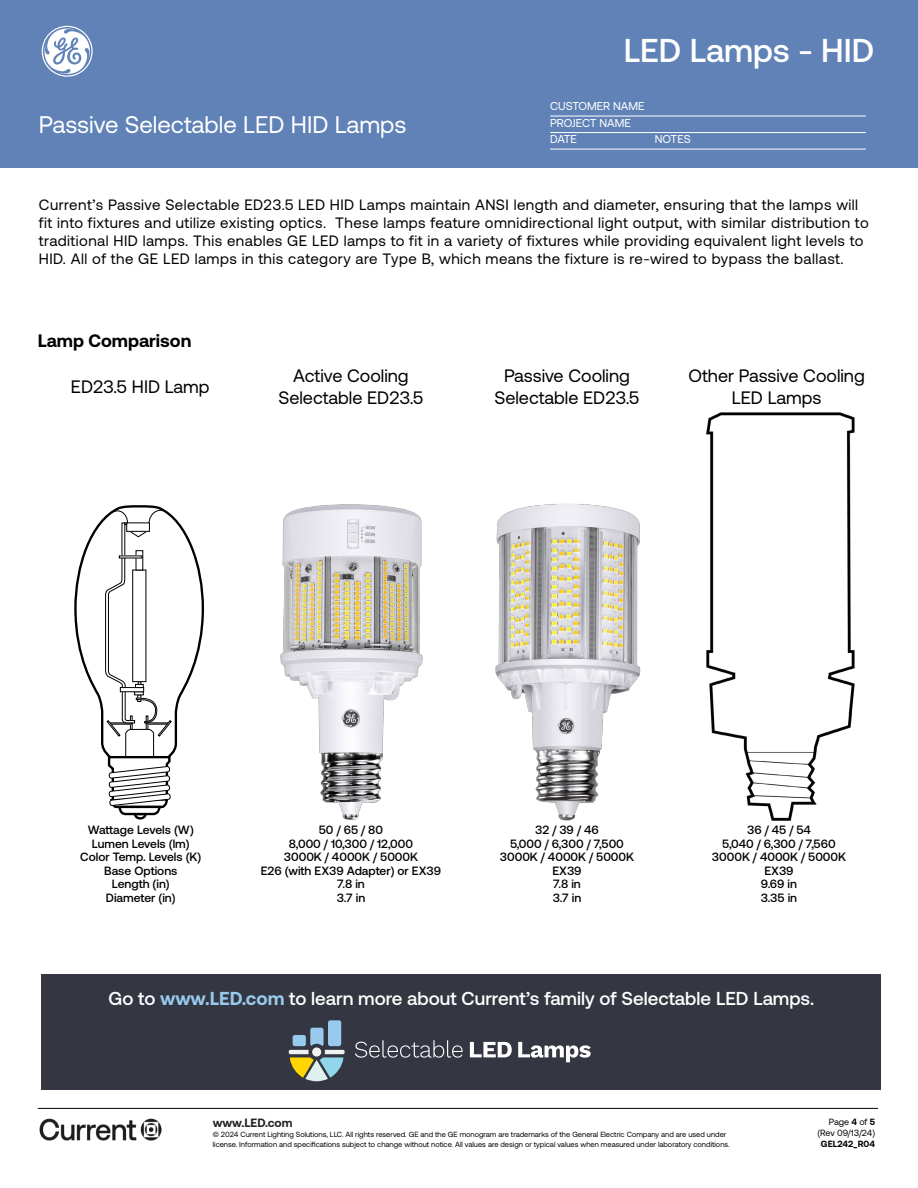
<style>
.page{position:relative;width:918px;height:1188px;background:#fff}
.page>*{position:absolute;margin:0;border:0;box-sizing:border-box;transform-origin:0 0}
.t1{font:500 33px "Aeonik";color:#fff}
.t2{font:27.45px/27.5px "Segoe UI";color:#000;text-align:center}
.t3{font:24px "Aeonik";color:#fff}
.t4{font:500 18.75px "Aeonik";color:#fff}
.t5{font:18px/21.6px "Aeonik";color:#000;text-align:center}
.t6{font:700 18px "Aeonik";color:#000}
.t7{font:15px/18px "Aeonik";letter-spacing:.03em;color:#000}
.t8{font:500 12px/13.5px "Aeonik";color:#000;text-align:center}
.t9{font:700 12px "Aeonik";letter-spacing:-.005em;color:#202322}
.t10{font:11.4px/16.5px "Aeonik";color:#fff}
.t11{font:9px/10.8px "Aeonik";letter-spacing:-.005em;color:#000;text-align:right}
.t12{font:700 9px "Aeonik";color:#000}
.t13{font:7.5px/9.8px "Aeonik";color:#000}
.s1{font-weight:700;color:#97caed}
.s2{font-weight:700}
</style>
<div class="page">
<div style="left:0;top:0;width:918px;height:168px;background:#6082b7"></div>
<svg style="left:42px;top:26px;width:51px;height:51px"></svg>
<hr style="left:550px;top:116px;width:316px;height:1px;background:#fff">
<hr style="left:550px;top:132px;width:316px;height:1px;background:#fff">
<hr style="left:550px;top:149px;width:316px;height:1px;background:#fff">
<hr style="left:38px;top:1108px;width:840px;height:1px;background:#000">
<img style="left:40px;top:1119px;width:122px;height:21px">
<svg style="left:74px;top:505px;width:130px;height:314px"></svg>
<img style="left:280px;top:504px;width:143px;height:316px">
<img style="left:495px;top:503px;width:146px;height:318px">
<img style="left:707px;top:412px;width:148px;height:409px">
<div style="left:42px;top:974px;width:839px;height:115px;background:#343741"></div>
<svg style="left:355px;top:1040px;width:108px;height:18px"></svg>
<svg style="left:470px;top:1042px;width:42px;height:15px"></svg>
<svg style="left:518px;top:1042px;width:73px;height:20px"></svg>
<div style="left:328px;top:1020px;width:13px;height:26px;background:#97caed;border-radius:2px"></div>
<svg style="left:289px;top:1028px;width:56px;height:53px"></svg>
<h3 class="t3" style="left:39px;top:111px;width:369px">Passive Selectable LED HID Lamps</h3>
<h1 class="t1" style="left:624px;top:32px;width:252px">LED Lamps - HID</h1>
<p class="t10" style="left:550px;top:98px;width:96px">CUSTOMER NAME<br>PROJECT NAME<br>DATE</p>
<p class="t10" style="left:655px;top:131px;width:37px">NOTES</p>
<p class="t7" style="left:39px;top:196px;width:831px">Current’s Passive Selectable ED23.5 LED HID Lamps maintain ANSI length and diameter, ensuring that the lamps will fit into fixtures and utilize existing optics. These lamps feature omnidirectional light output, with similar distribution to traditional HID lamps. This enables GE LED lamps to fit in a variety of fixtures while providing equivalent light levels to HID. All of the GE LED lamps in this category are Type B, which means the fixture is re-wired to bypass the ballast.</p>
<p class="t6" style="left:38px;top:330px;width:155px">Lamp Comparison</p>
<p class="t5" style="left:71px;top:376px;width:140px">ED23.5 HID Lamp</p>
<p class="t5" style="left:278px;top:365px;width:147px">Active Cooling<br>Selectable ED23.5</p>
<p class="t5" style="left:494px;top:365px;width:147px">Passive Cooling<br>Selectable ED23.5</p>
<p class="t5" style="left:689px;top:365px;width:178px">Other Passive Cooling<br>LED Lamps</p>
<p class="t8" style="left:80px;top:823px;width:123px">Wattage Levels (W)<br>Lumen Levels (lm)<br>Color Temp. Levels (K)<br>Base Options<br>Length (in)<br>Diameter (in)</p>
<p class="t8" style="left:500px;top:823px;width:136px">32 / 39 / 46<br>5,000 / 6,300 / 7,500<br>3000K / 4000K / 5000K<br>EX39<br>7.8 in<br>3.7 in</p>
<p class="t8" style="left:261px;top:823px;width:182px">50 / 65 / 80<br>8,000 / 10,300 / 12,000<br>3000K / 4000K / 5000K<br>E26 (with EX39 Adapter) or EX39<br>7.8 in<br>3.7 in</p>
<p class="t8" style="left:712px;top:823px;width:136px">36 / 45 / 54<br>5,040 / 6,300 / 7,560<br>3000K / 4000K / 5000K<br>EX39<br>9.69 in<br>3.35 in</p>
<h2 class="t2" style="left:101px;top:832px;width:91px">ED23 .5<br>Mog</h2>
<h2 class="t2" style="left:694px;top:832px;width:64px">ED18</h2>
<p class="t4" style="left:108px;top:988px;width:707px">Go to <span class="s1">www.LED.com</span> to learn more about Current’s family of Selectable LED Lamps.</p>
<p class="t9" style="left:213px;top:1116px;width:81px">www.LED.com</p>
<p class="t13" style="left:213px;top:1130px;width:519px">© 2024 Current Lighting Solutions, LLC. All rights reserved. GE and the GE monogram are trademarks of the General Electric Company and are used under license. Information and specifications subject to change without notice. All values are design or typical values when measured under laboratory conditions.</p>
<p class="t11" style="left:818px;top:1117px;width:59px">Page <span class="s2">4</span> of <span class="s2">5 </span>(Rev 09/13/24)</p>
<p class="t12" style="left:821px;top:1139px;width:56px">GEL242_R04</p>
</div>
